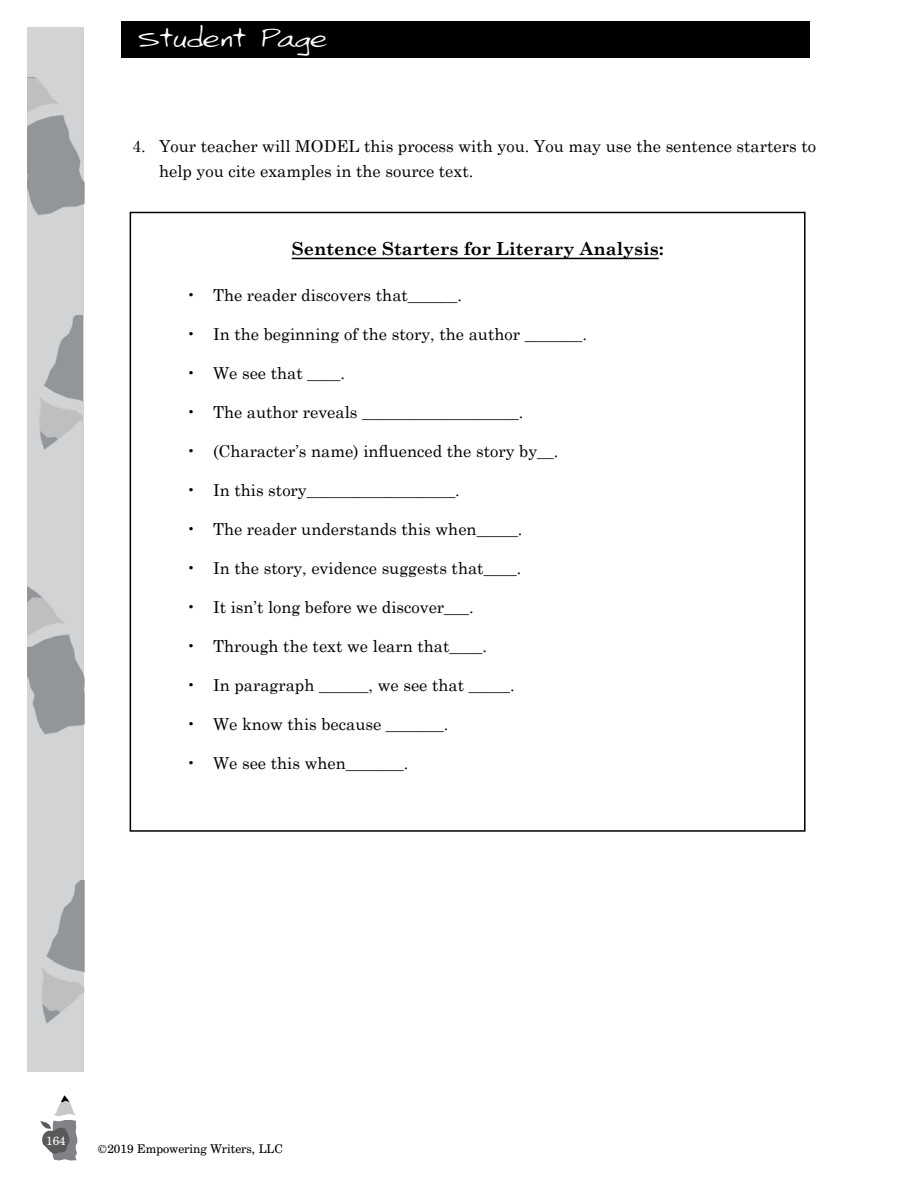
<style>
.page{position:relative;width:918px;height:1188px;background:#fff}
.page>*{position:absolute;margin:0;border:0;box-sizing:border-box;transform-origin:0 0}
.t1{font:25.5px "Larkins Hand";color:#fff;scale:1.15 1}
.t2{font:700 18px "Century Schoolbook";color:#000}
.t3{font:16.5px/25.5px "Century Schoolbook";color:#000}
.t4{font:12px "Century Schoolbook BT";color:#000}
.t5{font:12px "Century Schoolbook BT";color:#fff}
</style>
<div class="page">
<div style="left:0;top:27px;width:84px;height:1045px;background:#d1d3d4"></div>
<img style="left:26px;top:564px;width:58px;height:222px">
<img style="left:26px;top:881px;width:58px;height:171px">
<img style="left:26px;top:78px;width:58px;height:188px">
<img style="left:26px;top:315px;width:57px;height:175px">
<div style="left:0;top:0;width:26px;height:1188px;background:#fff"></div>
<hr style="left:292px;top:258px;width:367px;height:1px;background:#000">
<svg style="left:40px;top:1095px;width:37px;height:66px"></svg>
<div style="left:122px;top:22px;width:688px;height:36px;background:#000"></div>
<p class="t1" style="left:136px;top:24px;width:168px">Student Page</p>
<p class="t3" style="left:159px;top:133px;width:658px;text-indent:-27px">4. Your teacher will MODEL this process with you. You may use the sentence starters to help you cite examples in the source text.</p>
<p class="t2" style="left:292px;top:238px;width:374px">Sentence Starters for Literary Analysis:</p>
<p class="t3" style="left:186px;top:282px;width:278px">• The reader discovers that______.</p>
<p class="t3" style="left:186px;top:321px;width:403px">• In the beginning of the story, the author _______.</p>
<p class="t3" style="left:186px;top:360px;width:161px">• We see that ____.</p>
<p class="t3" style="left:186px;top:399px;width:339px">• The author reveals ___________________.</p>
<p class="t3" style="left:186px;top:438px;width:374px">• (Character’s name) influenced the story by__.</p>
<p class="t3" style="left:186px;top:477px;width:275px">• In this story__________________.</p>
<p class="t3" style="left:186px;top:516px;width:338px">• The reader understands this when_____.</p>
<p class="t3" style="left:186px;top:555px;width:337px">• In the story, evidence suggests that____.</p>
<p class="t3" style="left:186px;top:594px;width:289px">• It isn’t long before we discover___.</p>
<p class="t3" style="left:186px;top:633px;width:303px">• Through the text we learn that____.</p>
<p class="t3" style="left:186px;top:672px;width:330px">• In paragraph ______, we see that _____.</p>
<p class="t3" style="left:186px;top:711px;width:264px">• We know this because _______.</p>
<p class="t3" style="left:186px;top:750px;width:224px">• We see this when_______.</p>
<p class="t5" style="left:46px;top:1133px;width:21px">164</p>
<p class="t4" style="left:98px;top:1141px;width:187px">©2019 Empowering Writers, LLC</p>
</div>
